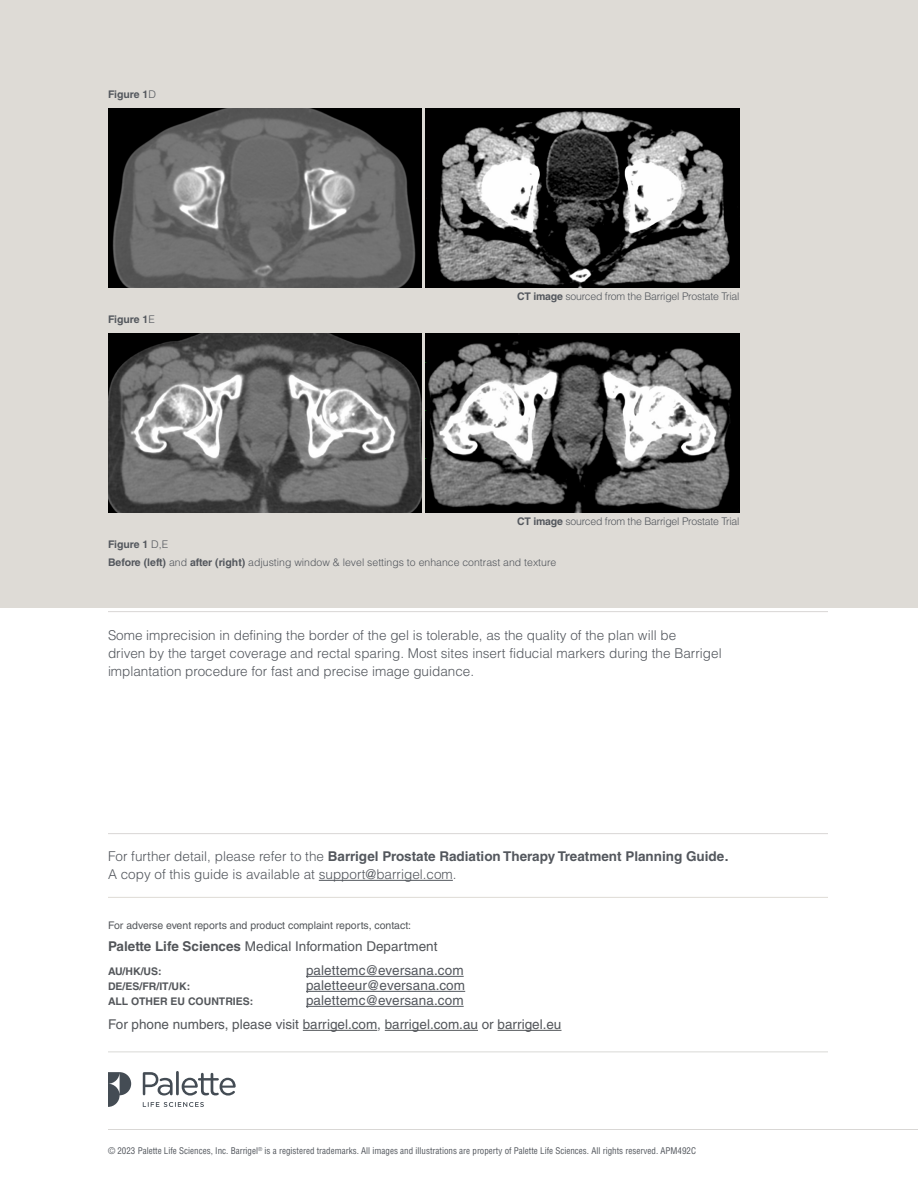
<style>
.page{position:relative;width:918px;height:1188px;background:#fff}
.page>*{position:absolute;margin:0;border:0;box-sizing:border-box;transform-origin:0 0}
.t1{font:300 13.5px/18px "Helvetica LT Std";color:#53575d}
.t2{font:13.5px "Helvetica LT Std";color:#53565a}
.t3{font:13.5px "Helvetica LT Std";letter-spacing:.005em;color:#53575d}
.t4{font:300 10.5px "Helvetica LT Std";letter-spacing:-.02em;color:#53575d}
.t5{font:300 10.5px "Helvetica LT Std";color:#53575d}
.t6{font:10.5px "Helvetica LT Std";color:#53565a}
.t7{font:700 10.5px "Helvetica LT Std";color:#53565a}
.t8{font:700 10.5px "Helvetica LT Std";color:#53575d}
.t9{font:condensed 9px "Helvetica LT Std";color:#53575d}
.s1{font-weight:300}
.s2{font-weight:700}
</style>
<div class="page">
<div style="left:0;top:0;width:918px;height:608px;background:#dedbd6"></div>
<hr style="left:108px;top:611px;width:720px;height:1px;background:#d9d7d5">
<hr style="left:108px;top:1129px;width:810px;height:1px;background:#d9d7d5">
<img style="left:108px;top:108px;width:311px;height:179px">
<img style="left:419px;top:108px;width:3px;height:179px">
<img style="left:426px;top:108px;width:313px;height:179px">
<img style="left:108px;top:333px;width:314px;height:179px">
<img style="left:426px;top:333px;width:313px;height:179px">
<hr style="left:108px;top:833px;width:720px;height:1px;background:#d9d7d5">
<hr style="left:108px;top:897px;width:720px;height:1px;background:#dedbd6">
<hr style="left:319px;top:880px;width:134px;height:1px;background:#53575d">
<hr style="left:306px;top:976px;width:158px;height:1px;background:#53575d">
<hr style="left:306px;top:991px;width:159px;height:1px;background:#53575d">
<hr style="left:306px;top:1006px;width:158px;height:1px;background:#53575d">
<hr style="left:108px;top:1052px;width:720px;height:1px;background:#d9d9d6">
<hr style="left:303px;top:1030px;width:74px;height:1px;background:#53565a">
<hr style="left:385px;top:1030px;width:93px;height:1px;background:#53565a">
<hr style="left:498px;top:1030px;width:64px;height:1px;background:#53565a">
<svg style="left:143px;top:1072px;width:30px;height:24px"></svg>
<hr style="left:176px;top:1071px;width:3px;height:24px;background:#444c54">
<svg style="left:182px;top:1073px;width:54px;height:23px"></svg>
<svg style="left:143px;top:1102px;width:61px;height:5px"></svg>
<svg style="left:108px;top:1072px;width:23px;height:35px"></svg>
<p class="t8" style="left:108px;top:87px;width:49px">Figure 1<span class="s1">D</span></p>
<p class="t8" style="left:108px;top:312px;width:48px">Figure 1<span class="s1">E</span></p>
<p class="t4" style="left:517px;top:290px;width:224px"><span class="s2">CT image</span> sourced from the Barrigel Prostate Trial</p>
<p class="t4" style="left:517px;top:515px;width:224px"><span class="s2">CT image</span> sourced from the Barrigel Prostate Trial</p>
<p class="t8" style="left:108px;top:537px;width:62px">Figure 1 <span class="s1">D,E</span></p>
<p class="t5" style="left:108px;top:555px;width:450px"><span class="s2">Before (left)</span> and <span class="s2">after (right)</span> adjusting window &amp; level settings to enhance contrast and texture</p>
<p class="t1" style="left:108px;top:626px;width:615px">Some imprecision in defining the border of the gel is tolerable, as the quality of the plan will be<br>driven by the target coverage and rectal sparing. Most sites insert fiducial markers during the Barrigel implantation procedure for fast and precise image guidance.</p>
<p class="t1" style="left:108px;top:847px;width:622px">For further detail, please refer to the <span class="s2">Barrigel Prostate Radiation Therapy Treatment Planning Guide.<br></span>A copy of this guide is available at support@barrigel.com.</p>
<p class="t6" style="left:108px;top:919px;width:305px">For adverse event reports and product complaint reports, contact:</p>
<p class="t2" style="left:108px;top:938px;width:331px"><span class="s2">Palette Life Sciences</span> Medical Information Department</p>
<p class="t7" style="left:108px;top:965px;width:55px">AU/HK/US:</p>
<p class="t3" style="left:306px;top:962px;width:159px">palettemc@eversana.com</p>
<p class="t7" style="left:108px;top:980px;width:84px">DE/ES/FR/IT/UK:</p>
<p class="t3" style="left:306px;top:977px;width:161px">paletteeur@eversana.com</p>
<p class="t7" style="left:108px;top:995px;width:147px">ALL OTHER EU COUNTRIES:</p>
<p class="t3" style="left:306px;top:992px;width:159px">palettemc@eversana.com</p>
<p class="t2" style="left:108px;top:1016px;width:455px">For phone numbers, please visit barrigel.com, barrigel.com.au or barrigel.eu</p>
<p class="t9" style="left:108px;top:1145px;width:590px">© 2023 Palette Life Sciences, Inc. Barrigel<sup>®</sup> is a registered trademarks. All images and illustrations are property of Palette Life Sciences. All rights reserved. APM492C</p>
</div>
